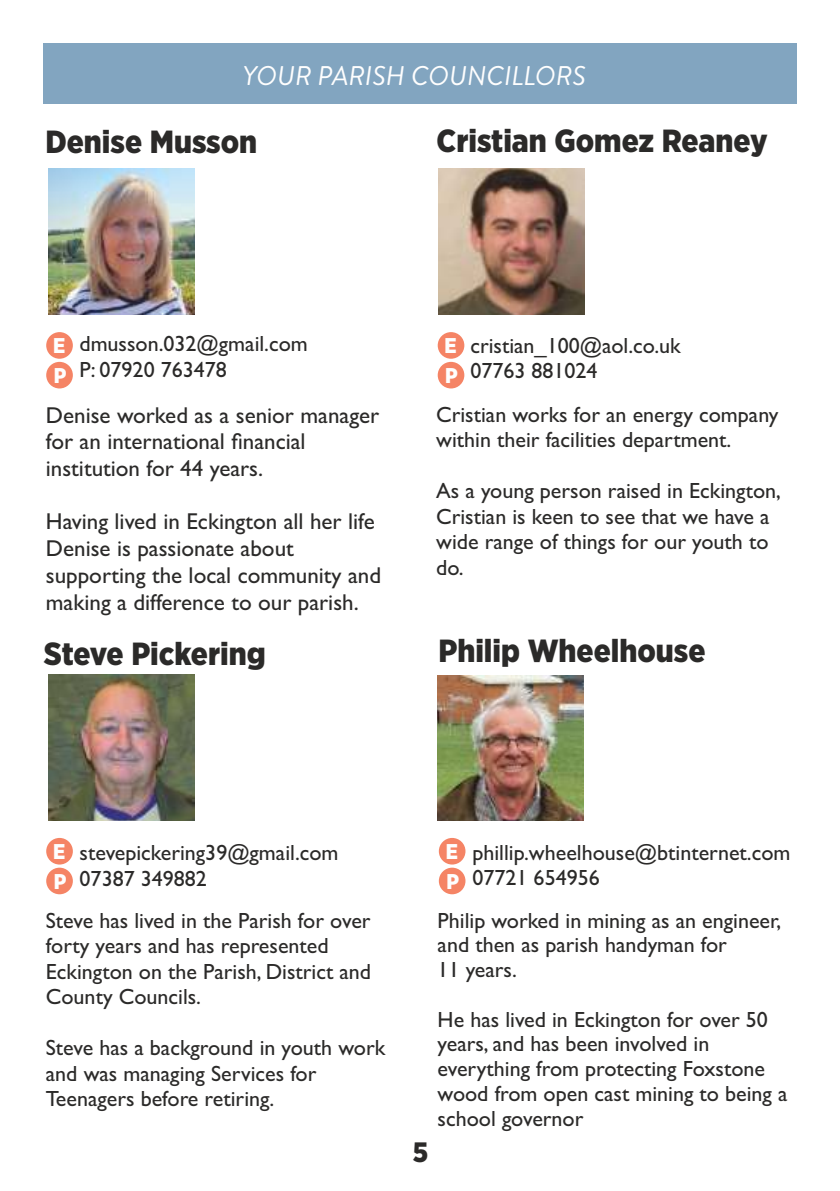
<style>
.page{position:relative;width:840px;height:1191px;background:#fff}
.page>*{position:absolute;margin:0;border:0;box-sizing:border-box;transform-origin:0 0}
.t1{font:900 32px "Gotham Narrow";color:#2b2a29}
.t2{font:900 28px "Gotham Narrow";color:#2b2a29}
.t3{font:italic 27px "Brandon Grotesque";color:#fefefe}
.t4{font:23px/26.6px "Gill Sans";color:#2b2a29}
.t5{font:22px/25.6px "Gill Sans";color:#2b2a29}
.t6{font:900 21.4px/30px "Gotham Narrow";color:#fefefe}
</style>
<div class="page">
<div style="left:43px;top:44px;width:753px;height:60px;background:#82a5c0"></div>
<div style="left:46px;top:332px;width:27px;height:27px;background:#f58465;border-radius:50%"></div>
<div style="left:46px;top:362px;width:27px;height:26px;background:#f58465;border-radius:50%"></div>
<img style="left:48px;top:169px;width:146px;height:146px">
<div style="left:437px;top:332px;width:27px;height:27px;background:#f58465;border-radius:50%"></div>
<div style="left:437px;top:362px;width:27px;height:26px;background:#f58465;border-radius:50%"></div>
<img style="left:438px;top:169px;width:146px;height:146px">
<div style="left:46px;top:838px;width:27px;height:26px;background:#f58465;border-radius:50%"></div>
<div style="left:46px;top:867px;width:27px;height:27px;background:#f58465;border-radius:50%"></div>
<img style="left:48px;top:674px;width:146px;height:146px">
<div style="left:438px;top:838px;width:27px;height:26px;background:#f58465;border-radius:50%"></div>
<div style="left:438px;top:867px;width:27px;height:27px;background:#f58465;border-radius:50%"></div>
<img style="left:437px;top:675px;width:146px;height:145px">
<p class="t3" style="left:242px;top:66px;width:344px">YOUR PARISH COUNCILLORS</p>
<h1 class="t1" style="left:45px;top:127px;width:213px">Denise Musson</h1>
<h1 class="t1" style="left:436px;top:126px;width:332px">Cristian Gomez Reaney</h1>
<p class="t6" style="left:53px;top:332px;width:15px">E<br>P</p>
<p class="t5" style="left:80px;top:333px;width:230px">dmusson.032@gmail.com<br>P: 07920 763478</p>
<p class="t4" style="left:46px;top:404px;width:335px">Denise worked as a senior manager for an international financial institution for 44 years.</p>
<p class="t4" style="left:46px;top:511px;width:336px">Having lived in Eckington all her life Denise is passionate about supporting the local community and making a difference to our parish.</p>
<h1 class="t1" style="left:44px;top:639px;width:223px">Steve Pickering</h1>
<p class="t6" style="left:444px;top:332px;width:15px">E<br>P</p>
<p class="t5" style="left:470px;top:335px;width:212px">cristian_100@aol.co.uk<br>07763 881024</p>
<p class="t5" style="left:436px;top:404px;width:344px">Cristian works for an energy company within their facilities department.</p>
<p class="t5" style="left:436px;top:480px;width:346px">As a young person raised in Eckington,<br>Cristian is keen to see that we have a wide range of things for our youth to do.</p>
<h1 class="t1" style="left:438px;top:636px;width:268px">Philip Wheelhouse</h1>
<p class="t6" style="left:53px;top:837px;width:15px">E<br>P</p>
<p class="t5" style="left:80px;top:842px;width:260px">stevepickering39@gmail.com<br>07387 349882</p>
<p class="t5" style="left:46px;top:909px;width:326px">Steve has lived in the Parish for over forty years and has represented<br>Eckington on the Parish, District and<br>County Councils.</p>
<p class="t5" style="left:46px;top:1037px;width:341px">Steve has a background in youth work and was managing Services for<br>Teenagers before retiring.</p>
<p class="t2" style="left:412px;top:1139px;width:17px">5</p>
<p class="t6" style="left:445px;top:837px;width:15px">E<br>P</p>
<p class="t5" style="left:472px;top:841px;width:319px">phillip.wheelhouse@btinternet.com<br>07721 654956</p>
<p class="t5" style="left:437px;top:910px;width:345px;line-height:24.8px">Philip worked in mining as an engineer, and then as parish handyman for<br>11 years.</p>
<p class="t5" style="left:437px;top:1009px;width:351px;line-height:24.8px">He has lived in Eckington for over 50 years, and has been involved in everything from protecting Foxstone wood from open cast mining to being a school governor</p>
</div>
